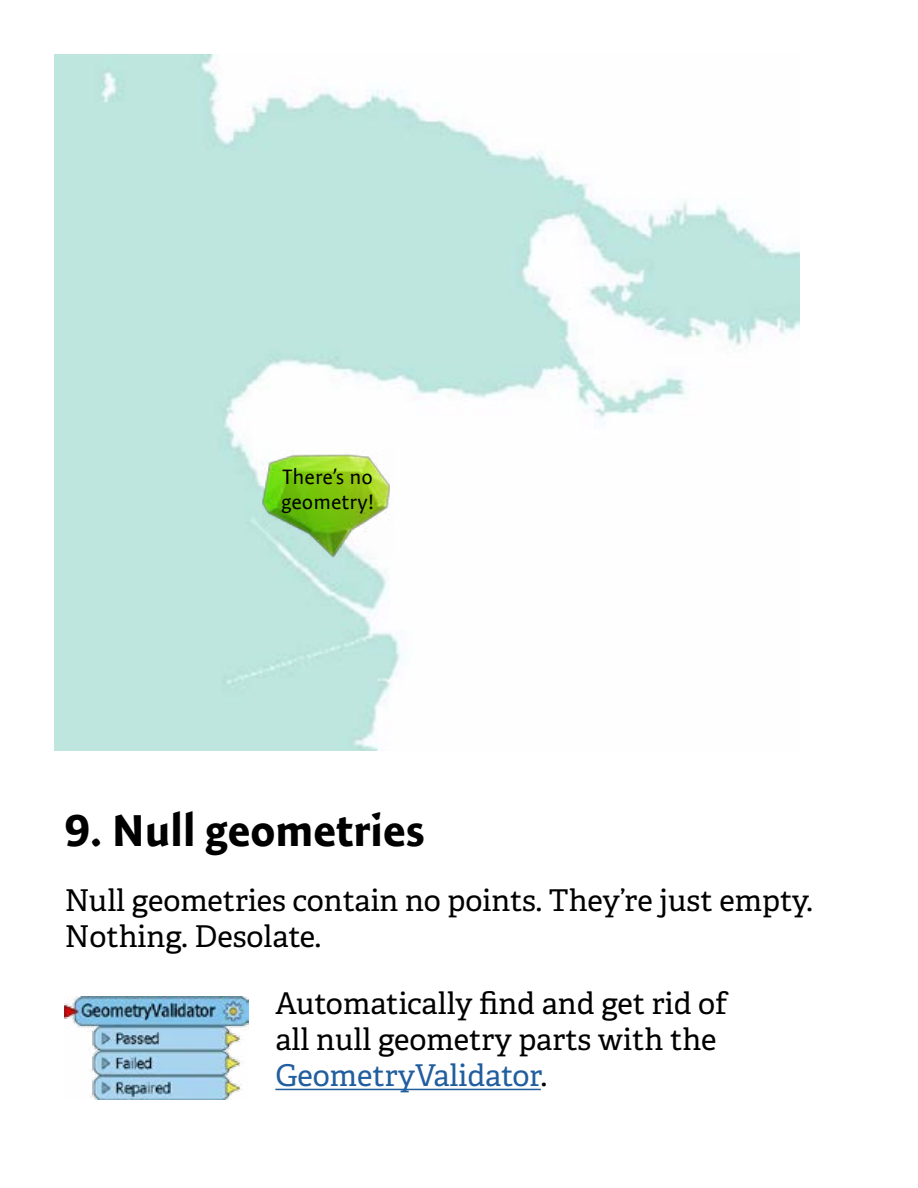
<style>
.page{position:relative;width:918px;height:1188px;background:#fff}
.page>*{position:absolute;margin:0;border:0;box-sizing:border-box;transform-origin:0 0}
.t1{font:700 45px "Expo Sans Pro";color:#000}
.t2{font:30px/36px "Adelle PE";color:#000}
.t3{font:21px/25.2px "Expo Sans Pro";color:#000}
.s1{color:#215e9e}
</style>
<div class="page">
<hr style="left:275px;top:1089px;width:266px;height:1px;background:#215e9e">
<img style="left:54px;top:54px;width:745px;height:696px">
<img style="left:65px;top:997px;width:184px;height:102px">
<img style="left:261px;top:449px;width:133px;height:108px">
<p class="t3" style="left:281px;top:464px;width:95px">There’s no geometry!</p>
<h1 class="t1" style="left:65px;top:803px;width:362px">9. Null geometries</h1>
<p class="t2" style="left:65px;top:882px;width:749px">Null geometries contain no points. They’re just empty.<br>Nothing. Desolate.</p>
<p class="t2" style="left:275px;top:985px;width:454px">Automatically find and get rid of all null geometry parts with the<br><span class="s1">GeometryValidator</span>.</p>
</div>
